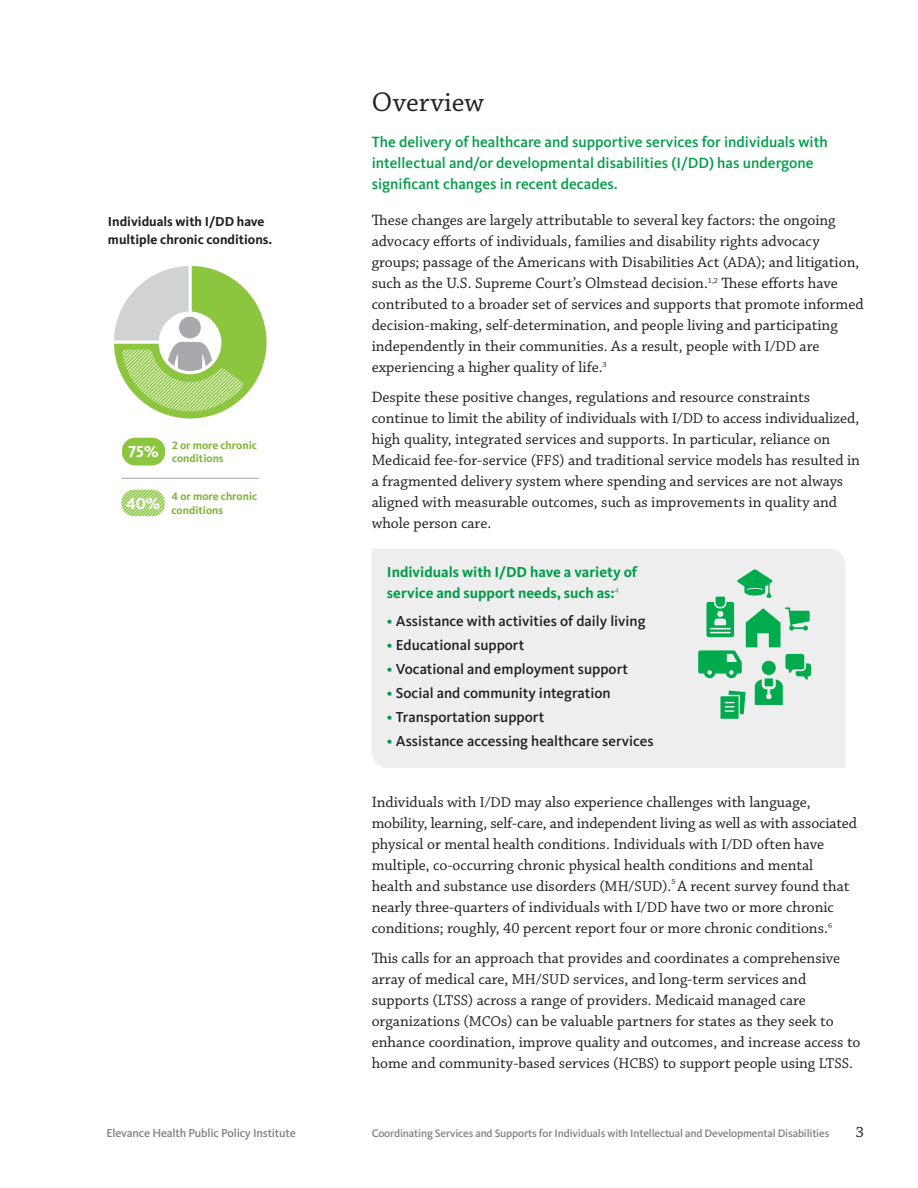
<style>
.page{position:relative;width:918px;height:1188px;background:#fff}
.page>*{position:absolute;margin:0;border:0;box-sizing:border-box;transform-origin:0 0}
.Head_1{font:28.5px "Chaparral Pro";letter-spacing:.005em;color:#231f20}
.t1{font:16.65px "Kievit Bold SC";color:#fff}
.Text_Paragraph_2{font:15.75px/21px "Chaparral Pro";color:#231f20}
.Text_Paragraph_1{font:15.75px/21px "Chaparral Pro";color:#231f20}
.Text___intro{font:500 15.3px/21px "Kievit";color:#009d48}
.grey_box_-_bullets{font:500 15px "Kievit";color:#231f20}
.black_bold_headline{font:700 15px/21px "Kievit";color:#009d48}
.black_bold_headline-2{font:700 13.5px/18px "Kievit";color:#231f20}
.t2{font:500 12px "Kievit";letter-spacing:-.015em;color:#808285}
.t3{font:500 11.25px "Kievit";letter-spacing:-.015em;color:#808285}
.t4{font:700 11.25px/13.5px "Kievit";color:#7fb438}
.s1{font-family:"Kievit Bold SC";font-weight:400}
.s2{font-size:15px}
.s3{font-weight:400;color:#009d48}
</style>
<div class="page">
<div style="left:372px;top:549px;width:473px;height:219px;background:#eeeeef"></div>
<div style="left:122px;top:438px;width:43px;height:28px;background:#8bc63e;border-radius:13px"></div>
<hr style="left:121px;top:478px;width:138px;height:1px;background:#a8a9ad">
<svg style="left:121px;top:490px;width:44px;height:26px"></svg>
<svg style="left:114px;top:265px;width:153px;height:154px"></svg>
<svg style="left:698px;top:569px;width:113px;height:150px;background:#a3d9bc"></svg>
<p class="black_bold_headline-2" style="left:108px;top:212px;width:166px">Individuals with I/DD have multiple chronic conditions.</p>
<p class="t1" style="left:129px;top:442px;width:31px">75%</p>
<p class="t1" style="left:126px;top:493px;width:36px">40%</p>
<p class="t4" style="left:172px;top:438px;width:86px"><span class="s1">2</span> or more chronic conditions</p>
<p class="t4" style="left:172px;top:489px;width:87px"><span class="s1">4</span> or more chronic conditions</p>
<p class="Head_1" style="left:372px;top:86px;width:114px">Overview</p>
<p class="Text___intro" style="left:372px;top:132px;width:458px">The delivery of healthcare and supportive services for individuals with intellectual and/or developmental disabilities (I/DD) has undergone significant changes in recent decades.</p>
<p class="Text_Paragraph_1" style="left:372px;top:210px;width:493px">These changes are largely attributable to several key factors: the ongoing advocacy efforts of individuals, families and disability rights advocacy groups; passage of the Americans with Disabilities Act (<span class="s2">ADA</span>); and litigation, such as the U.S. Supreme Court’s Olmstead decision.<sup>1,2</sup> These efforts have contributed to a broader set of services and supports that promote informed decision-making, self-determination, and people living and participating independently in their communities. As a result, people with <span class="s2">I/DD</span> are experiencing a higher quality of life.<sup>3</sup></p>
<p class="Text_Paragraph_2" style="left:372px;top:387px;width:490px">Despite these positive changes, regulations and resource constraints continue to limit the ability of individuals with <span class="s2">I/DD</span> to access individualized, high quality, integrated services and supports. In particular, reliance on Medicaid fee-for-service (<span class="s2">FFS</span>) and traditional service models has resulted in a fragmented delivery system where spending and services are not always aligned with measurable outcomes, such as improvements in quality and whole person care.</p>
<p class="black_bold_headline" style="left:387px;top:561px;width:252px">Individuals with I/DD have a variety of service and support needs, such as:<sup>4</sup></p>
<p class="grey_box_-_bullets" style="left:387px;top:612px;width:260px"><span class="s3">•</span> Assistance with activities of daily living</p>
<p class="grey_box_-_bullets" style="left:387px;top:636px;width:139px"><span class="s3">•</span> Educational support</p>
<p class="grey_box_-_bullets" style="left:387px;top:660px;width:243px"><span class="s3">•</span> Vocational and employment support</p>
<p class="grey_box_-_bullets" style="left:387px;top:684px;width:225px"><span class="s3">•</span> Social and community integration</p>
<p class="grey_box_-_bullets" style="left:387px;top:708px;width:159px"><span class="s3">•</span> Transportation support</p>
<p class="grey_box_-_bullets" style="left:387px;top:732px;width:268px"><span class="s3">•</span> Assistance accessing healthcare services</p>
<p class="Text_Paragraph_2" style="left:372px;top:792px;width:487px">Individuals with <span class="s2">I/DD</span> may also experience challenges with language, mobility, learning, self-care, and independent living as well as with associated physical or mental health conditions. Individuals with <span class="s2">I/DD</span> often have multiple, co-occurring chronic physical health conditions and mental health and substance use disorders (<span class="s2">MH/SUD</span>).<sup>5</sup> A recent survey found that nearly three-quarters of individuals with <span class="s2">I/DD</span> have two or more chronic conditions; roughly, 40 percent report four or more chronic conditions.<sup>6</sup></p>
<p class="Text_Paragraph_2" style="left:372px;top:948px;width:490px">This calls for an approach that provides and coordinates a comprehensive array of medical care, <span class="s2">MH/SUD</span> services, and long-term services and supports (<span class="s2">LTSS</span>) across a range of providers. Medicaid managed care organizations (<span class="s2">MCO</span>s) can be valuable partners for states as they seek to enhance coordination, improve quality and outcomes, and increase access to home and community-based services (<span class="s2">HCBS</span>) to support people using <span class="s2">LTSS</span>.</p>
<p class="t2" style="left:106px;top:1126px;width:191px">Elevance Health Public Policy Institute</p>
<p class="t3" style="left:372px;top:1127px;width:459px">Coordinating Services and Supports for Individuals with Intellectual and Developmental Disabilities</p>
<p class="Text_Paragraph_1" style="left:856px;top:1122px;width:10px">3</p>
</div>
